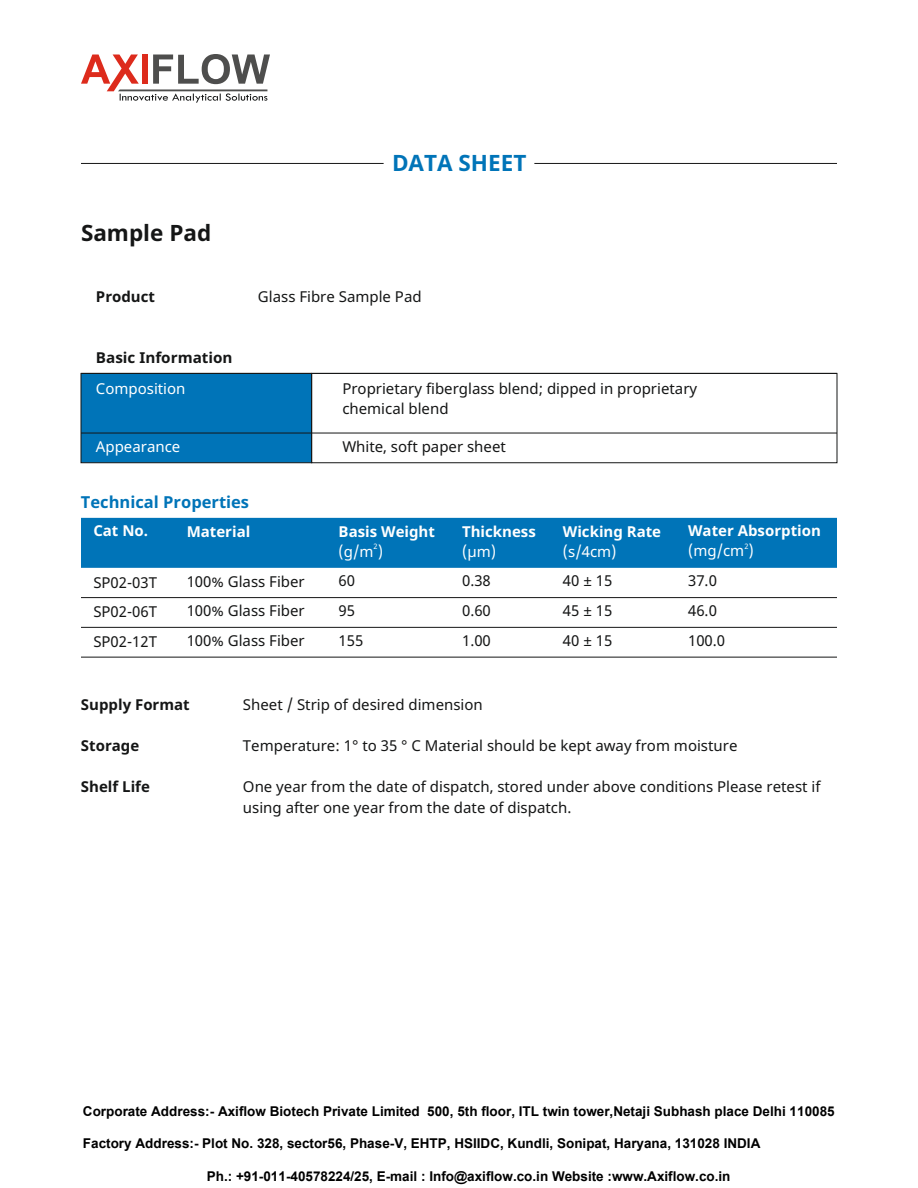
<style>
.page{position:relative;width:918px;height:1188px;background:#fff}
.page>*{position:absolute;margin:0;border:0;box-sizing:border-box;transform-origin:0 0}
.t1{font:700 22.5px "Noto Sans";color:#151616}
.t2{font:700 22.5px "Noto Sans";color:#0074b8}
.t3{font:700 16.5px "Noto Sans";color:#0074b8}
.t4{font:15px/29.7px "Noto Sans";color:#151616}
.t5{font:700 15px "Noto Sans";color:#fff}
.t6{font:700 15px "Noto Sans";color:#151616}
.t7{font:15px "Noto Sans";color:#fff}
.t8{font:7.5px "Noto Sans";color:#fff}
</style>
<div class="page">
<div style="left:80px;top:373px;width:232px;height:91px;background:#0074b8"></div>
<hr style="left:81px;top:433px;width:756px;height:1px;background:#151616">
<hr style="left:81px;top:373px;width:756px;height:1px;background:#151616">
<div style="left:311px;top:373px;width:526px;height:90px;border:1px solid #151616"></div>
<svg style="left:81px;top:54px;width:189px;height:49px"></svg>
<hr style="left:534px;top:163px;width:303px;height:1px;background:#151616">
<hr style="left:81px;top:163px;width:303px;height:1px;background:#151616">
<div style="left:81px;top:518px;width:756px;height:50px;background:#0074b8"></div>
<hr style="left:81px;top:597px;width:756px;height:1px;background:#151616">
<hr style="left:81px;top:627px;width:756px;height:1px;background:#151616">
<hr style="left:81px;top:657px;width:756px;height:1px;background:#151616">
<svg style="left:83px;top:1106px;width:752px;height:39px"></svg>
<h1 class="t1" style="left:81px;top:217px;width:132px">Sample Pad</h1>
<h1 class="t2" style="left:392px;top:147px;width:136px">DATA SHEET</h1>
<p class="t6" style="left:96px;top:286px;width:61px">Product</p>
<p class="t4" style="left:258px;top:281px;width:165px">Glass Fibre Sample Pad</p>
<p class="t6" style="left:96px;top:346px;width:138px">Basic Information</p>
<p class="t7" style="left:96px;top:378px;width:91px">Composition</p>
<p class="t7" style="left:96px;top:436px;width:86px">Appearance</p>
<p class="t3" style="left:81px;top:490px;width:170px">Technical Properties</p>
<p class="t4" style="left:342px;top:378px;width:356px;line-height:20.4px">Proprietary fiberglass blend; dipped in proprietary chemical blend</p>
<p class="t4" style="left:342px;top:432px;width:165px">White, soft paper sheet</p>
<p class="t5" style="left:93px;top:520px;width:56px">Cat No.</p>
<p class="t5" style="left:187px;top:521px;width:65px">Material</p>
<p class="t5" style="left:339px;top:521px;width:98px">Basis Weight</p>
<p class="t8" style="left:374px;top:541px;width:6px">2</p>
<p class="t7" style="left:339px;top:541px;width:46px">(g/m )</p>
<p class="t5" style="left:462px;top:521px;width:75px">Thickness</p>
<p class="t7" style="left:462px;top:541px;width:35px">(µm)</p>
<p class="t5" style="left:563px;top:521px;width:100px">Wicking Rate</p>
<p class="t7" style="left:563px;top:541px;width:55px">(s/4cm)</p>
<p class="t5" style="left:688px;top:520px;width:134px">Water Absorption</p>
<p class="t8" style="left:744px;top:541px;width:6px">2</p>
<p class="t7" style="left:688px;top:540px;width:67px">(mg/cm )</p>
<p class="t4" style="left:93px;top:567px;width:65px;text-align:justify">SP02-03T SP02-06T SP02-12T</p>
<p class="t4" style="left:187px;top:566px;width:120px;text-align:justify">100% Glass Fiber 100% Glass Fiber 100% Glass Fiber</p>
<p class="t4" style="left:339px;top:565px;width:26px">60<br>95<br>155</p>
<p class="t4" style="left:462px;top:565px;width:30px;text-align:justify">0.38<br>0.60<br>1.00</p>
<p class="t4" style="left:563px;top:565px;width:51px;text-align:justify">40 ± 15<br>45 ± 15<br>40 ± 15</p>
<p class="t4" style="left:688px;top:565px;width:39px">37.0<br>46.0<br>100.0</p>
<p class="t6" style="left:81px;top:694px;width:110px">Supply Format</p>
<p class="t4" style="left:243px;top:690px;width:241px">Sheet / Strip of desired dimension</p>
<p class="t6" style="left:81px;top:735px;width:60px">Storage</p>
<p class="t4" style="left:243px;top:731px;width:496px">Temperature: 1° to 35 ° C Material should be kept away from moisture</p>
<p class="t6" style="left:81px;top:776px;width:70px">Shelf Life</p>
<p class="t4" style="left:243px;top:776px;width:579px;line-height:20.4px">One year from the date of dispatch, stored under above conditions Please retest if using after one year from the date of dispatch.</p>
</div>
